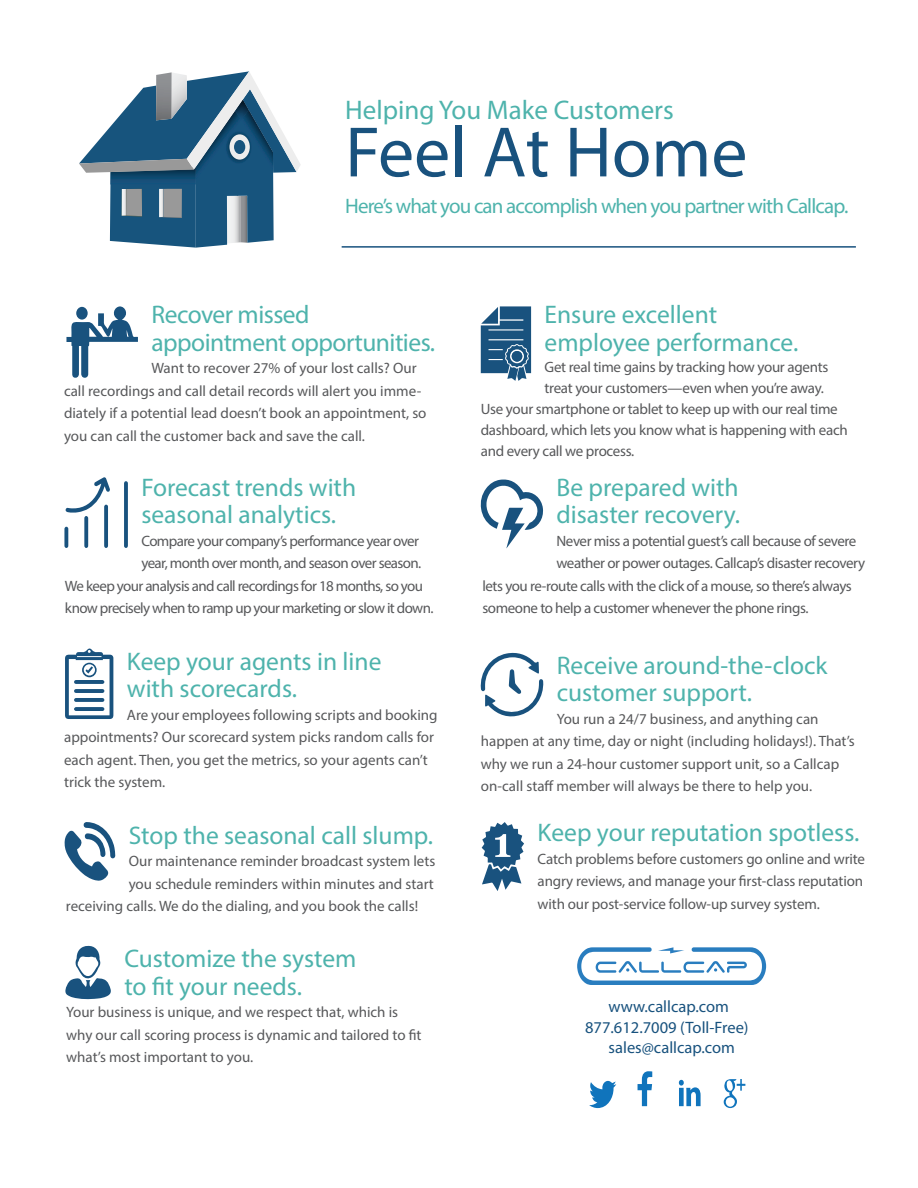
<style>
.page{position:relative;width:918px;height:1188px;background:#fff}
.page>*{position:absolute;margin:0;border:0;box-sizing:border-box;transform-origin:0 0}
.t1{font:72px "Myriad Pro";color:#19527e}
.t2{font:27px "Myriad Pro";color:#4eb3ac}
.t3{font:25.5px/27.6px "Myriad Pro";color:#4eb3ac}
.t4{font:25.5px/27.6px "Myriad Pro";letter-spacing:-.02em;color:#4eb3ac}
.t5{font:21px "Myriad Pro";letter-spacing:-.04em;color:#4eb3ac}
.t6{font:16.5px "Myriad Pro";color:#18527e}
.t7{font:15px/22.5px "Myriad Pro";letter-spacing:-.01em;color:#57585a}
.t8{font:15px "Myriad Pro";letter-spacing:-.03em;color:#57585a}
.t9{font:15px "Myriad Pro";letter-spacing:-.04em;color:#57585a}
</style>
<div class="page">
<svg style="left:481px;top:306px;width:50px;height:75px;background:#4c789b"></svg>
<div style="left:512px;top:351px;width:10px;height:11px;background:#19527e;border-radius:50%"></div>
<svg style="left:65px;top:945px;width:46px;height:55px"></svg>
<svg style="left:64px;top:822px;width:51px;height:59px"></svg>
<svg style="left:124px;top:481px;width:4px;height:67px"></svg>
<svg style="left:64px;top:477px;width:46px;height:71px"></svg>
<svg style="left:482px;top:822px;width:42px;height:69px"></svg>
<svg style="left:480px;top:479px;width:63px;height:69px"></svg>
<svg style="left:66px;top:306px;width:72px;height:72px"></svg>
<div style="left:76px;top:307px;width:12px;height:13px;background:#19527e;border-radius:50%"></div>
<svg style="left:480px;top:652px;width:64px;height:65px"></svg>
<svg style="left:65px;top:648px;width:48px;height:71px"></svg>
<svg style="left:79px;top:71px;width:222px;height:177px"></svg>
<hr style="left:342px;top:246px;width:514px;height:2px;background:#18527e">
<svg style="left:577px;top:947px;width:189px;height:38px"></svg>
<svg style="left:589px;top:1081px;width:27px;height:27px"></svg>
<svg style="left:638px;top:1071px;width:14px;height:35px"></svg>
<svg style="left:679px;top:1080px;width:22px;height:26px"></svg>
<svg style="left:724px;top:1079px;width:21px;height:29px"></svg>
<p class="t2" style="left:345px;top:93px;width:330px">Helping You Make Customers</p>
<p class="t1" style="left:345px;top:108px;width:404px">Feel At Home</p>
<p class="t5" style="left:345px;top:193px;width:505px">Here’s what you can accomplish when you partner with Callcap.</p>
<p class="t4" style="left:151px;top:300px;width:285px">Recover missed appointment opportunities.</p>
<p class="t7" style="left:64px;top:356px;width:364px;text-indent:87px">Want to recover 27% of your lost calls? Our call recordings and call detail records will alert you imme&shy;diately if a potential lead doesn’t book an appointment, so you can call the customer back and save the call.</p>
<p class="t3" style="left:141px;top:473px;width:216px">Forecast trends with seasonal analytics.</p>
<p class="t9" style="left:141px;top:531px;width:279px">Compare your company’s performance year over</p>
<p class="t9" style="left:141px;top:554px;width:281px">year, month over month, and season over season.</p>
<p class="t9" style="left:65px;top:576px;width:360px">We keep your analysis and call recordings for 18 months, so you</p>
<p class="t9" style="left:65px;top:599px;width:370px">know precisely when to ramp up your marketing or slow it down.</p>
<p class="t3" style="left:127px;top:647px;width:256px">Keep your agents in line with scorecards.</p>
<p class="t7" style="left:64px;top:703px;width:375px;text-indent:63px">Are your employees following scripts and booking appointments? Our scorecard system picks random calls for each agent. Then, you get the metrics, so your agents can’t trick the system.</p>
<p class="t3" style="left:129px;top:821px;width:306px">Stop the seasonal call slump.</p>
<p class="t7" style="left:129px;top:850px;width:308px">Our maintenance reminder broadcast system lets</p>
<p class="t7" style="left:129px;top:872px;width:307px">you schedule reminders within minutes and start</p>
<p class="t7" style="left:66px;top:895px;width:354px">receiving calls. We do the dialing, and you book the calls!</p>
<p class="t3" style="left:124px;top:944px;width:234px">Customize the system to fit your needs.</p>
<p class="t7" style="left:66px;top:1000px;width:357px">Your business is unique, and we respect that, which is why our call scoring process is dynamic and tailored to fit what’s most important to you.</p>
<p class="t3" style="left:545px;top:300px;width:255px">Ensure excellent employee performance.</p>
<p class="t7" style="left:545px;top:355px;width:285px">Get real time gains by tracking how your agents</p>
<p class="t7" style="left:545px;top:376px;width:281px">treat your customers—even when you’re away.</p>
<p class="t7" style="left:481px;top:397px;width:359px">Use your smartphone or tablet to keep up with our real time</p>
<p class="t7" style="left:481px;top:418px;width:368px">dashboard, which lets you know what is happening with each</p>
<p class="t7" style="left:481px;top:439px;width:155px">and every call we process.</p>
<p class="t3" style="left:557px;top:473px;width:185px">Be prepared with disaster recovery.</p>
<p class="t8" style="left:557px;top:531px;width:301px">Never miss a potential guest’s call because of severe</p>
<p class="t8" style="left:557px;top:554px;width:310px">weather or power outages. Callcap’s disaster recovery</p>
<p class="t8" style="left:482px;top:576px;width:371px">lets you re-route calls with the click of a mouse, so there’s always</p>
<p class="t8" style="left:482px;top:599px;width:327px">someone to help a customer whenever the phone rings.</p>
<p class="t3" style="left:557px;top:651px;width:272px">Receive around-the-clock customer support.</p>
<p class="t7" style="left:481px;top:707px;width:375px;text-indent:76px">You run a 24/7 business, and anything can happen at any time, day or night (including holidays!). That’s why we run a 24-hour customer support unit, so a Callcap on-call staff member will always be there to help you.</p>
<p class="t3" style="left:538px;top:818px;width:323px">Keep your reputation spotless.</p>
<p class="t7" style="left:538px;top:847px;width:329px">Catch problems before customers go online and write angry reviews, and manage your first-class reputation with our post-service follow-up survey system.</p>
<p class="t6" style="left:608px;top:996px;width:122px">www.callcap.com</p>
<p class="t6" style="left:609px;top:1037px;width:128px">sales@callcap.com</p>
<p class="t6" style="left:585px;top:1018px;width:165px">877.612.7009 (Toll-Free)</p>
</div>
